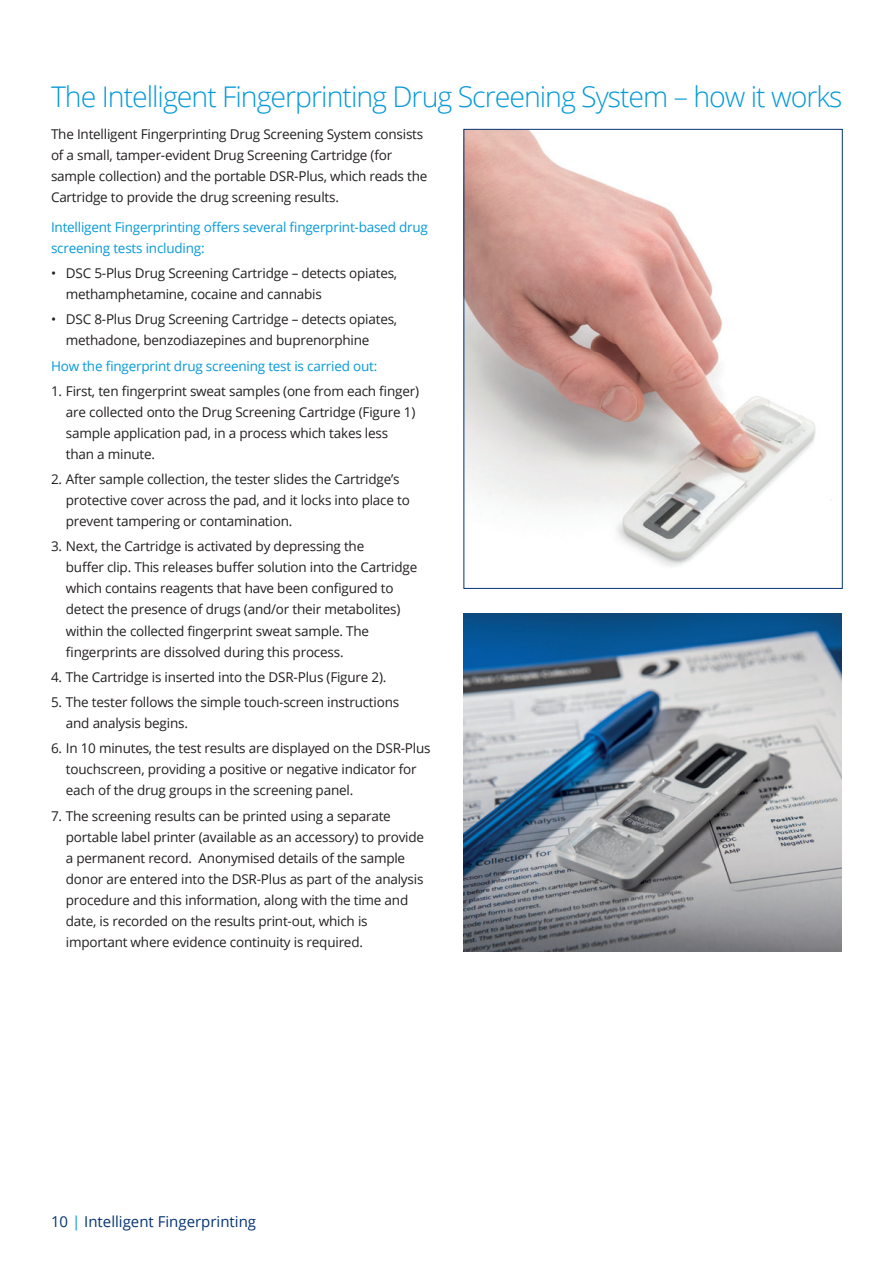
<style>
.page{position:relative;width:893px;height:1263px;background:#fff}
.page>*{position:absolute;margin:0;border:0;box-sizing:border-box;transform-origin:0 0}
.t1{font:300 28.5px "Open Sans";letter-spacing:-.035em;color:#069ad9}
.t2{font:15px "Open Sans";color:#053474}
.t3{font:13.5px/21px "Open Sans";letter-spacing:-.015em;color:#231f20}
.t4{font:13.5px/21px "Open Sans";letter-spacing:-.015em;color:#069ad9}
.s1{color:#069ad9}
</style>
<div class="page">
<img style="left:465px;top:131px;width:367px;height:436px">
<img style="left:463px;top:614px;width:379px;height:337px">
<h1 class="t1" style="left:51px;top:77px;width:793px">The Intelligent Fingerprinting Drug Screening System – how it works</h1>
<p class="t3" style="left:51px;top:124px;width:378px">The Intelligent Fingerprinting Drug Screening System consists of a small, tamper-evident Drug Screening Cartridge (for sample collection) and the portable DSR-Plus, which reads the Cartridge to provide the drug screening results.</p>
<p class="t4" style="left:51px;top:216px;width:378px">Intelligent Fingerprinting offers several fingerprint-based drug screening tests including:</p>
<p class="t3" style="left:66px;top:262px;width:333px;text-indent:-15px">• DSC 5-Plus Drug Screening Cartridge – detects opiates, methamphetamine, cocaine and cannabis</p>
<p class="t3" style="left:66px;top:309px;width:333px;text-indent:-15px">• DSC 8-Plus Drug Screening Cartridge – detects opiates, methadone, benzodiazepines and buprenorphine</p>
<p class="t4" style="left:51px;top:355px;width:328px">How the fingerprint drug screening test is carried out:</p>
<p class="t3" style="left:66px;top:380px;width:355px;text-indent:-15px">1. First, ten fingerprint sweat samples (one from each finger) are collected onto the Drug Screening Cartridge (Figure 1) sample application pad, in a process which takes less than a minute.</p>
<p class="t3" style="left:66px;top:468px;width:345px;text-indent:-15px">2. After sample collection, the tester slides the Cartridge’s protective cover across the pad, and it locks into place to prevent tampering or contamination.</p>
<p class="t3" style="left:66px;top:536px;width:353px;text-indent:-15px">3. Next, the Cartridge is activated by depressing the<br>buffer clip. This releases buffer solution into the Cartridge which contains reagents that have been configured to detect the presence of drugs (and/or their metabolites) within the collected fingerprint sweat sample. The fingerprints are dissolved during this process.</p>
<p class="t3" style="left:51px;top:666px;width:337px">4. The Cartridge is inserted into the DSR-Plus (Figure 2).</p>
<p class="t3" style="left:66px;top:691px;width:335px;text-indent:-15px">5. The tester follows the simple touch-screen instructions and analysis begins.</p>
<p class="t3" style="left:66px;top:737px;width:366px;text-indent:-15px">6. In 10 minutes, the test results are displayed on the DSR-Plus touchscreen, providing a positive or negative indicator for each of the drug groups in the screening panel.</p>
<p class="t3" style="left:66px;top:805px;width:360px;text-indent:-15px">7. The screening results can be printed using a separate portable label printer (available as an accessory) to provide a permanent record. Anonymised details of the sample donor are entered into the DSR-Plus as part of the analysis procedure and this information, along with the time and date, is recorded on the results print-out, which is important where evidence continuity is required.</p>
<p class="t2" style="left:51px;top:1211px;width:207px">10 <span class="s1">|</span> Intelligent Fingerprinting</p>
</div>
